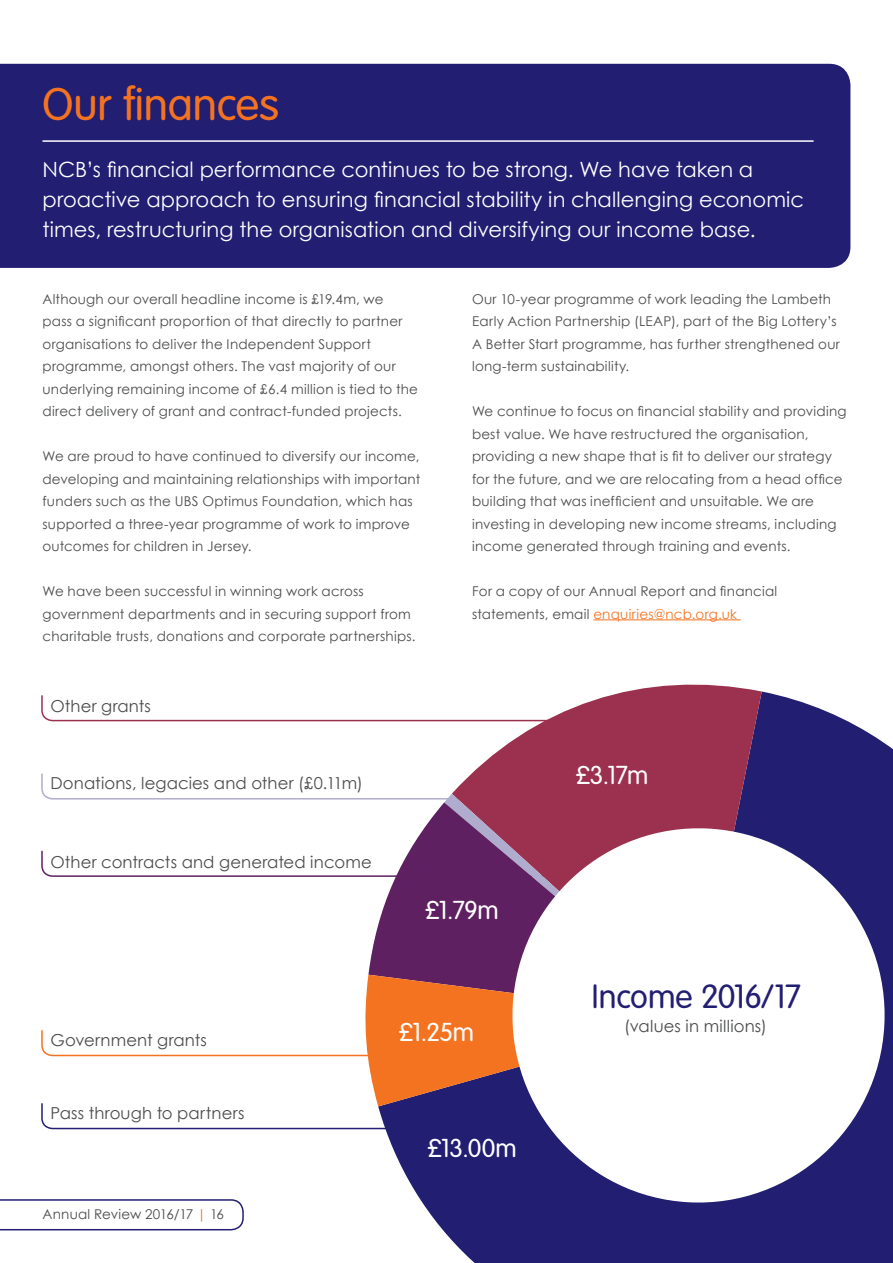
<style>
.page{position:relative;width:893px;height:1263px;background:#fff}
.page>*{position:absolute;margin:0;border:0;box-sizing:border-box;transform-origin:0 0}
.t1{font:300 45px "VAG Rounded";color:#f47321}
.t2{font:300 33px "VAG Rounded";letter-spacing:-.025em;color:#221e72}
.t3{font:300 25.5px "VAG Rounded";letter-spacing:-.025em;color:#fff}
.t4{font:21px/30px "Century Gothic";letter-spacing:.005em;color:#fff}
.t5{font:16.5px "Century Gothic";letter-spacing:.01em;color:#4b4c4d}
.t6{font:13.5px/22.5px "Century Gothic";letter-spacing:.015em;color:#4b4c4d}
.s1{color:#f47321}
</style>
<div class="page">
<svg style="left:41px;top:695px;width:337px;height:27px"></svg>
<svg style="left:41px;top:850px;width:327px;height:27px"></svg>
<svg style="left:41px;top:773px;width:337px;height:27px"></svg>
<svg style="left:378px;top:691px;width:515px;height:572px;fill:#221e72"></svg>
<svg style="left:452px;top:684px;width:310px;height:139px;fill:#9c304f"></svg>
<div style="left:444px;top:794px;width:253px;height:8px;background:#9c304f"></div>
<svg style="left:368px;top:802px;width:329px;height:173px;fill:#5e2060"></svg>
<svg style="left:41px;top:975px;width:466px;height:155px"></svg>
<div style="left:0;top:64px;width:850px;height:204px;background:#221e72"></div>
<hr style="left:43px;top:140px;width:771px;height:2px;background:#fff">
<hr style="left:593px;top:619px;width:148px;height:1px;background:#f47321">
<svg style="left:507px;top:823px;width:383px;height:384px"></svg>
<svg style="left:0;top:1199px;width:244px;height:31px"></svg>
<h1 class="t1" style="left:43px;top:79px;width:238px">Our finances</h1>
<h3 class="t4" style="left:43px;top:154px;width:763px">NCB’s financial performance continues to be strong. We have taken a proactive approach to ensuring financial stability in challenging economic times, restructuring the organisation and diversifying our income base.</h3>
<p class="t6" style="left:43px;top:287px;width:377px">Although our overall headline income is £19.4m, we<br>pass a significant proportion of that directly to partner organisations to deliver the Independent Support programme, amongst others. The vast majority of our underlying remaining income of £6.4 million is tied to the direct delivery of grant and contract-funded projects.</p>
<p class="t6" style="left:43px;top:445px;width:379px">We are proud to have continued to diversify our income, developing and maintaining relationships with important funders such as the UBS Optimus Foundation, which has supported a three-year programme of work to improve outcomes for children in Jersey.</p>
<p class="t6" style="left:43px;top:580px;width:375px">We have been successful in winning work across government departments and in securing support from charitable trusts, donations and corporate partnerships.</p>
<p class="t5" style="left:51px;top:696px;width:102px">Other grants</p>
<p class="t5" style="left:51px;top:773px;width:314px">Donations, legacies and other (£0.11m)</p>
<p class="t5" style="left:51px;top:852px;width:323px">Other contracts and generated income</p>
<p class="t6" style="left:472px;top:287px;width:369px">Our 10-year programme of work leading the Lambeth Early Action Partnership (LEAP), part of the Big Lottery’s A Better Start programme, has further strengthened our long-term sustainability.</p>
<p class="t6" style="left:472px;top:400px;width:376px">We continue to focus on financial stability and providing best value. We have restructured the organisation, providing a new shape that is fit to deliver our strategy for the future, and we are relocating from a head office building that was inefficient and unsuitable. We are investing in developing new income streams, including income generated through training and events.</p>
<p class="t6" style="left:472px;top:580px;width:307px">For a copy of our Annual Report and financial statements, email <span class="s1">enquiries@ncb.org.uk</span></p>
<h3 class="t3" style="left:575px;top:761px;width:75px">£3.17m</h3>
<p class="t5" style="left:51px;top:1029px;width:158px">Government grants</p>
<p class="t5" style="left:51px;top:1103px;width:195px">Pass through to partners</p>
<p class="t6" style="left:43px;top:1202px;width:183px">Annual Review 2016/17 <span class="s1">|</span> 16</p>
<h3 class="t3" style="left:425px;top:895px;width:76px">£1.79m</h3>
<h3 class="t3" style="left:398px;top:1018px;width:77px">£1.25m</h3>
<h3 class="t3" style="left:427px;top:1133px;width:91px">£13.00m</h3>
<h2 class="t2" style="left:592px;top:977px;width:211px">Income 2016/17</h2>
<p class="t5" style="left:624px;top:1015px;width:144px">(values in millions)</p>
</div>
